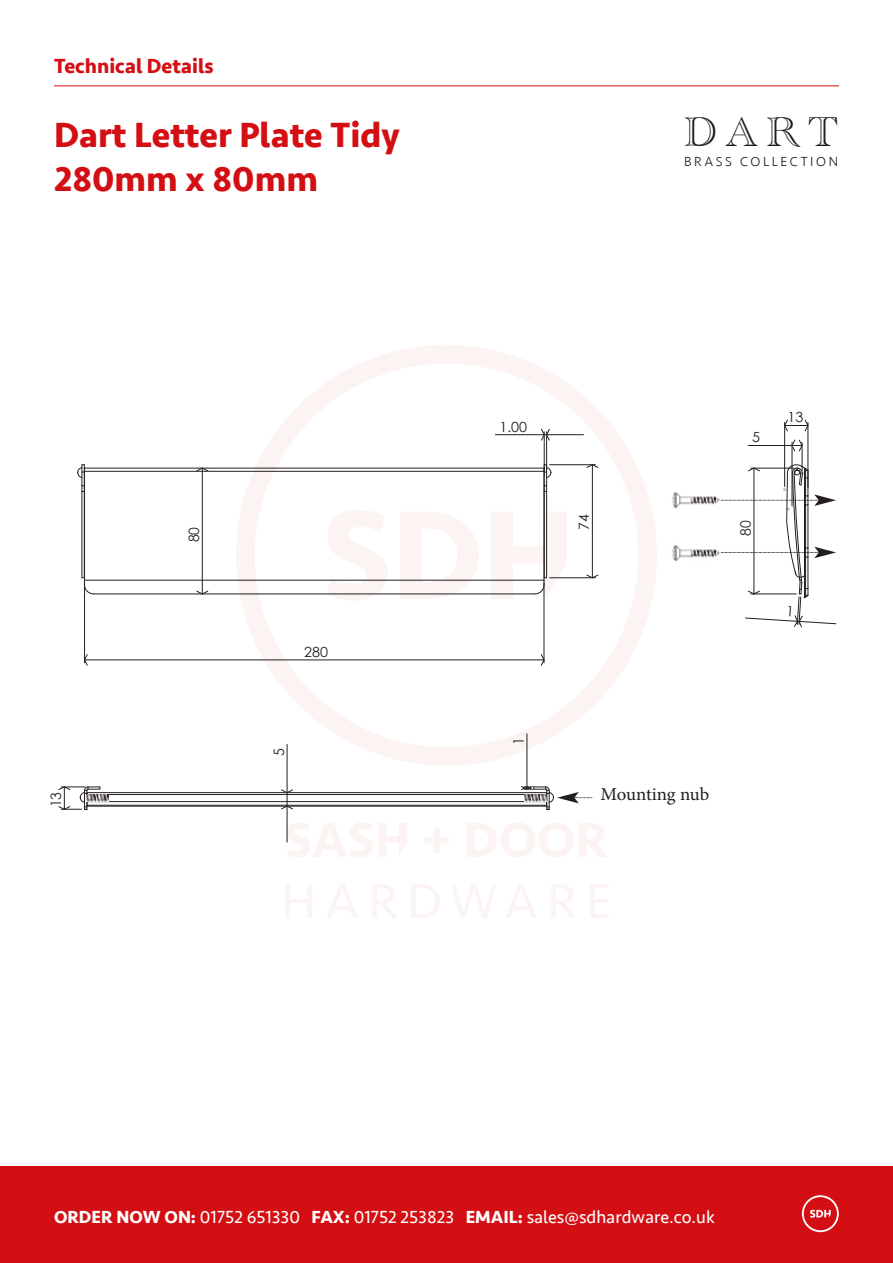
<style>
.page{position:relative;width:893px;height:1263px;background:#fff}
.page>*{position:absolute;margin:0;border:0;box-sizing:border-box;transform-origin:0 0}
.t1{font:42.9px "Academy Engraved Let Plain";color:#1d1d1b}
.t2{font:700 36px/43.2px "Seravek";color:#d40f14}
.t3{font:700 21px "Seravek";color:#d40f14}
.t4{font:18.3px "Minion Pro";letter-spacing:-.005em;color:#231f20}
.t5{font:18px "Seravek";color:#fff}
.t6{font:14.4px "Century Gothic";color:#231f20}
.t7{font:13.95px "Century Gothic";color:#231f20}
.t8{font:300 13.5px "Seravek";letter-spacing:.19em;color:#1d1d1b}
.s1{font-weight:700}
</style>
<div class="page">
<div style="left:0;top:1166px;width:893px;height:97px;background:#d40f14"></div>
<svg style="left:802px;top:1195px;width:37px;height:37px"></svg>
<svg style="left:236px;top:345px;width:421px;height:421px"></svg>
<svg style="left:287px;top:823px;width:120px;height:34px"></svg>
<svg style="left:425px;top:828px;width:24px;height:25px"></svg>
<svg style="left:467px;top:823px;width:140px;height:34px"></svg>
<svg style="left:286px;top:885px;width:26px;height:33px"></svg>
<svg style="left:327px;top:885px;width:30px;height:33px"></svg>
<svg style="left:373px;top:885px;width:24px;height:33px"></svg>
<svg style="left:411px;top:885px;width:28px;height:33px"></svg>
<svg style="left:452px;top:885px;width:44px;height:33px"></svg>
<svg style="left:506px;top:885px;width:30px;height:33px"></svg>
<svg style="left:552px;top:885px;width:23px;height:33px"></svg>
<svg style="left:590px;top:885px;width:18px;height:33px"></svg>
<svg style="left:326px;top:510px;width:62px;height:91px"></svg>
<svg style="left:400px;top:511px;width:79px;height:88px"></svg>
<hr style="left:84px;top:583px;width:1px;height:80px;background:#231f20">
<hr style="left:544px;top:583px;width:1px;height:80px;background:#231f20">
<hr style="left:85px;top:660px;width:459px;height:1px;background:#231f20">
<svg style="left:84px;top:654px;width:4px;height:12px"></svg>
<svg style="left:541px;top:654px;width:4px;height:12px"></svg>
<hr style="left:546px;top:432px;width:1px;height:37px;background:#231f20">
<hr style="left:544px;top:432px;width:1px;height:37px;background:#231f20">
<hr style="left:547px;top:434px;width:36px;height:1px;background:#231f20">
<hr style="left:495px;top:434px;width:52px;height:1px;background:#231f20">
<svg style="left:541px;top:429px;width:9px;height:12px"></svg>
<hr style="left:202px;top:468px;width:1px;height:126px;background:#231f20">
<svg style="left:196px;top:590px;width:13px;height:5px"></svg>
<svg style="left:196px;top:467px;width:13px;height:4px"></svg>
<hr style="left:550px;top:464px;width:45px;height:1px;background:#231f20">
<hr style="left:550px;top:577px;width:45px;height:1px;background:#231f20">
<hr style="left:592px;top:465px;width:1px;height:113px;background:#231f20">
<svg style="left:586px;top:464px;width:13px;height:4px"></svg>
<svg style="left:586px;top:574px;width:13px;height:4px"></svg>
<hr style="left:85px;top:468px;width:459px;height:1px;background:#231f20">
<hr style="left:546px;top:491px;width:1px;height:87px;background:#231f20">
<hr style="left:544px;top:490px;width:1px;height:38px;background:#231f20">
<hr style="left:85px;top:471px;width:459px;height:1px;background:#231f20">
<hr style="left:85px;top:580px;width:459px;height:1px;background:#231f20">
<svg style="left:543px;top:464px;width:9px;height:28px"></svg>
<hr style="left:94px;top:593px;width:441px;height:1px;background:#231f20">
<svg style="left:491px;top:511px;width:76px;height:88px"></svg>
<svg style="left:82px;top:577px;width:13px;height:18px"></svg>
<hr style="left:84px;top:491px;width:1px;height:87px;background:#231f20">
<hr style="left:82px;top:491px;width:1px;height:87px;background:#231f20">
<svg style="left:77px;top:464px;width:9px;height:28px"></svg>
<hr style="left:287px;top:744px;width:1px;height:49px;background:#231f20">
<hr style="left:287px;top:793px;width:1px;height:49px;background:#231f20">
<svg style="left:281px;top:789px;width:12px;height:3px"></svg>
<svg style="left:281px;top:807px;width:12px;height:2px"></svg>
<hr style="left:527px;top:734px;width:1px;height:53px;background:#231f20">
<hr style="left:87px;top:792px;width:460px;height:1px;background:#231f20">
<hr style="left:87px;top:806px;width:460px;height:1px;background:#231f20">
<hr style="left:87px;top:801px;width:460px;height:1px;background:#231f20">
<hr style="left:87px;top:794px;width:460px;height:1px;background:#231f20">
<hr style="left:87px;top:805px;width:460px;height:1px;background:#231f20">
<svg style="left:58px;top:786px;width:43px;height:24px"></svg>
<img style="left:672px;top:545px;width:48px;height:16px">
<img style="left:672px;top:492px;width:48px;height:16px">
<img style="left:87px;top:795px;width:21px;height:6px">
<svg style="left:521px;top:786px;width:73px;height:24px"></svg>
<hr style="left:54px;top:85px;width:785px;height:1px;background:#d40f14">
<svg style="left:721px;top:419px;width:115px;height:209px"></svg>
<p class="t3" style="left:54px;top:50px;width:161px">Technical Details</p>
<h2 class="t2" style="left:54px;top:113px;width:347px">Dart Letter Plate Tidy<br>280mm x 80mm</h2>
<p class="t6" style="left:46px;top:807px;width:17px;rotate:-90deg">13</p>
<p class="t6" style="left:184px;top:542px;width:17px;rotate:-90deg">80</p>
<p class="t7" style="left:304px;top:642px;width:25px">280</p>
<p class="t6" style="left:269px;top:756px;width:9px;rotate:-90deg">5</p>
<h1 class="t1" style="left:684px;top:100px;width:155px">DART</h1>
<p class="t8" style="left:684px;top:153px;width:155px">BRASS COLLECTION</p>
<p class="t7" style="left:499px;top:417px;width:29px">1.00</p>
<p class="t6" style="left:574px;top:530px;width:17px;rotate:-90deg">74</p>
<p class="t7" style="left:752px;top:428px;width:9px">5</p>
<p class="t7" style="left:787px;top:408px;width:17px">13</p>
<p class="t6" style="left:736px;top:536px;width:17px;rotate:-90deg">80</p>
<p class="t6" style="left:509px;top:745px;width:9px;rotate:-90deg">1</p>
<p class="t4" style="left:600px;top:782px;width:110px">Mounting nub</p>
<p class="t5" style="left:54px;top:1203px;width:662px"><span class="s1">ORDER NOW ON:</span> 01752 651330 <span class="s1">FAX:</span> 01752 253823 <span class="s1">EMAIL:</span> sales@sdhardware.co.uk</p>
</div>
